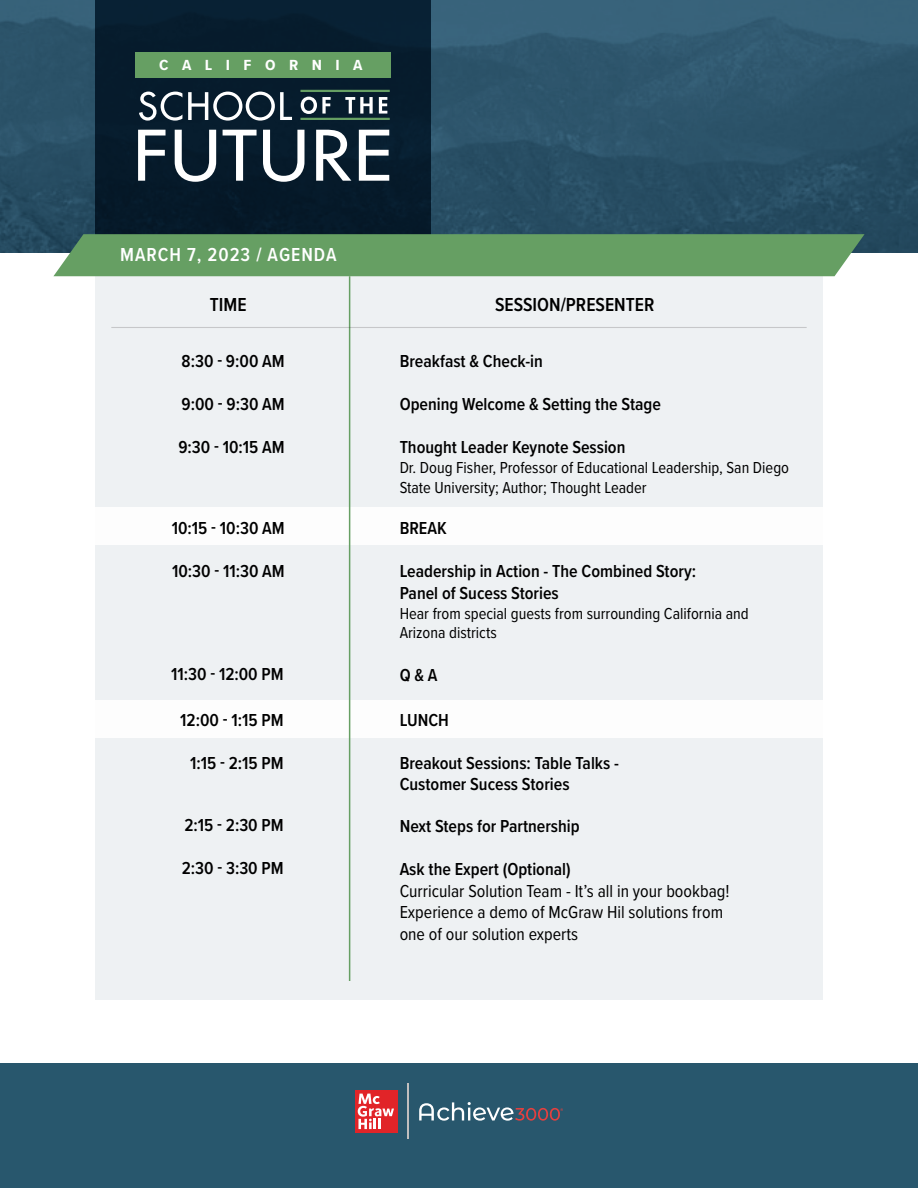
<style>
.page{position:relative;width:918px;height:1188px;background:#fff}
.page>*{position:absolute;margin:0;border:0;box-sizing:border-box;transform-origin:0 0}
.t1{font:600 19.5px "Proxima Nova Cond";color:#000}
.t2{font:600 19.5px "Proxima Nova Cond";letter-spacing:.05em;color:#fff}
.t3{font:600 18px/21.6px "Proxima Nova Cond";color:#000}
.t4{font:18px/21.6px "Proxima Nova Cond";color:#000}
.t5{font:16.5px/19.8px "Proxima Nova Cond";color:#000}
.t6{font:700 15.15px "Proxima Nova Cond";letter-spacing:.8em;color:#fff;scale:1.11 1}
</style>
<div class="page">
<div style="left:0;top:0;width:918px;height:253px;background:linear-gradient(to bottom,#355f77,#22475c)"></div>
<div style="left:95px;top:261px;width:728px;height:739px;background:#eef1f3"></div>
<div style="left:95px;top:508px;width:728px;height:37px;background:#fff"></div>
<div style="left:95px;top:700px;width:728px;height:38px;background:#fff"></div>
<div style="left:95px;top:0;width:336px;height:234px;background:#061b2c"></div>
<div style="left:53px;top:234px;width:812px;height:42px;background:#669f63"></div>
<div style="left:0;top:1063px;width:918px;height:125px;background:#28576d"></div>
<hr style="left:349px;top:276px;width:1px;height:705px;background:#669f63">
<hr style="left:111px;top:327px;width:696px;height:1px;background:#231f20">
<div style="left:355px;top:1090px;width:42px;height:43px;background:#e12428"></div>
<svg style="left:358px;top:1094px;width:36px;height:35px"></svg>
<svg style="left:419px;top:1102px;width:144px;height:19px"></svg>
<hr style="left:408px;top:1084px;width:1px;height:55px;background:#c1bfbf">
<svg style="left:139px;top:92px;width:153px;height:29px"></svg>
<svg style="left:301px;top:97px;width:86px;height:17px"></svg>
<svg style="left:138px;top:130px;width:251px;height:52px"></svg>
<hr style="left:300px;top:90px;width:90px;height:2px;background:#669f63">
<hr style="left:300px;top:118px;width:90px;height:2px;background:#669f63">
<div style="left:136px;top:52px;width:255px;height:26px;background:#669f63"></div>
<p class="t6" style="left:159px;top:54px;width:185px">CALIFORNIA</p>
<p class="t2" style="left:120px;top:240px;width:218px">MARCH 7, 2023 / AGENDA</p>
<p class="t1" style="left:210px;top:290px;width:38px">TIME</p>
<p class="t3" style="left:182px;top:349px;width:105px">8:30 - 9:00 AM</p>
<p class="t3" style="left:182px;top:392px;width:105px">9:00 - 9:30 AM</p>
<p class="t3" style="left:178px;top:436px;width:108px">9:30 - 10:15 AM</p>
<p class="t3" style="left:172px;top:517px;width:115px">10:15 - 10:30 AM</p>
<p class="t3" style="left:172px;top:560px;width:114px">10:30 - 11:30 AM</p>
<p class="t3" style="left:171px;top:663px;width:114px">11:30 - 12:00 PM</p>
<p class="t3" style="left:180px;top:709px;width:105px">12:00 - 1:15 PM</p>
<p class="t3" style="left:190px;top:751px;width:95px">1:15 - 2:15 PM</p>
<p class="t3" style="left:184px;top:814px;width:101px">2:15 - 2:30 PM</p>
<p class="t3" style="left:182px;top:857px;width:103px">2:30 - 3:30 PM</p>
<p class="t1" style="left:495px;top:290px;width:161px">SESSION/PRESENTER</p>
<p class="t3" style="left:400px;top:349px;width:145px">Breakfast &amp; Check-in</p>
<p class="t3" style="left:400px;top:392px;width:263px">Opening Welcome &amp; Setting the Stage</p>
<p class="t3" style="left:400px;top:436px;width:227px">Thought Leader Keynote Session</p>
<p class="t5" style="left:400px;top:457px;width:391px">Dr. Doug Fisher, Professor of Educational Leadership, San Diego<br>State University; Author; Thought Leader</p>
<p class="t3" style="left:400px;top:517px;width:49px">BREAK</p>
<p class="t3" style="left:400px;top:560px;width:298px">Leadership in Action - The Combined Story:<br>Panel of Sucess Stories</p>
<p class="t5" style="left:400px;top:603px;width:351px">Hear from special guests from surrounding California and<br>Arizona districts</p>
<p class="t3" style="left:400px;top:663px;width:39px">Q &amp; A</p>
<p class="t3" style="left:400px;top:708px;width:51px">LUNCH</p>
<p class="t3" style="left:400px;top:752px;width:221px">Breakout Sessions: Table Talks -<br>Customer Sucess Stories</p>
<p class="t3" style="left:400px;top:815px;width:182px">Next Steps for Partnership</p>
<p class="t3" style="left:400px;top:858px;width:173px">Ask the Expert (Optional)</p>
<p class="t4" style="left:400px;top:879px;width:331px">Curricular Solution Team - It’s all in your bookbag!<br>Experience a demo of McGraw Hil solutions from one of our solution experts</p>
</div>
